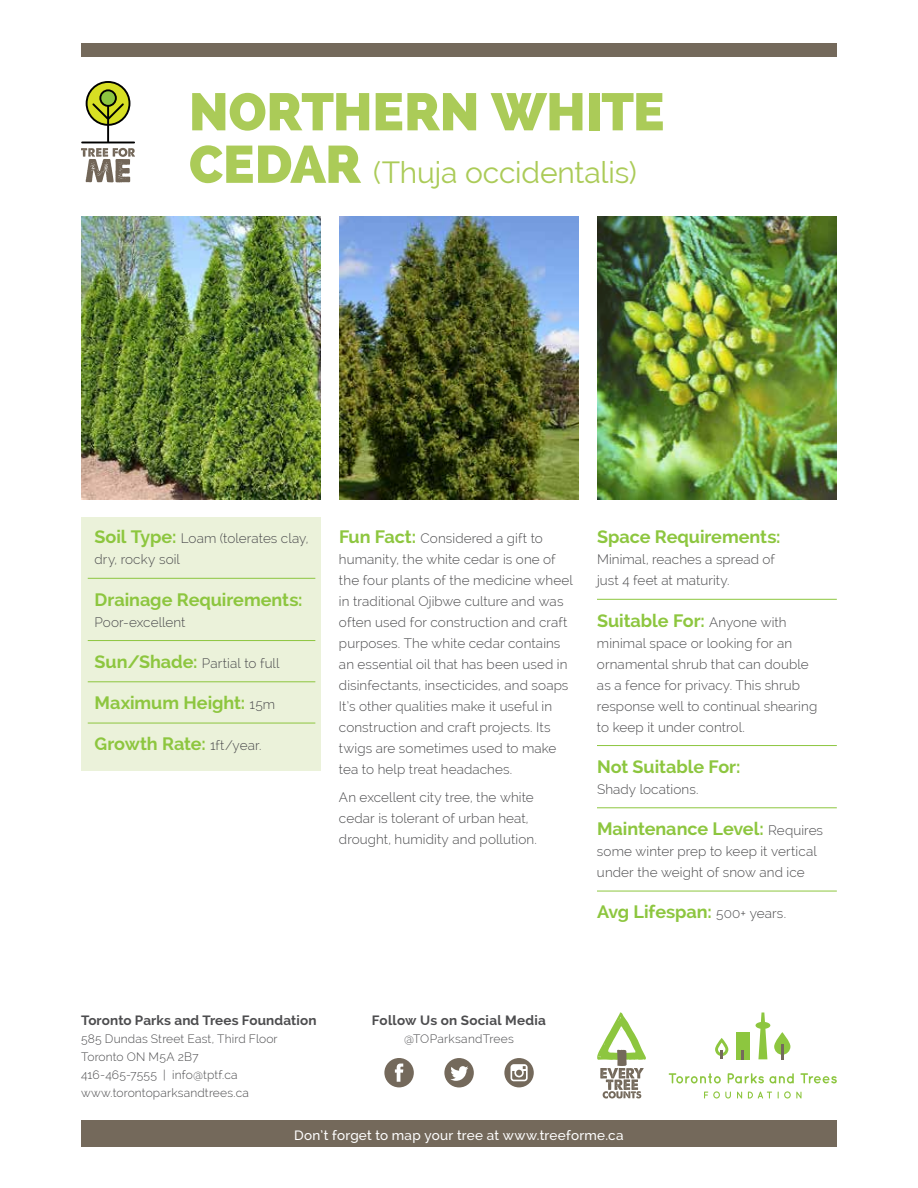
<style>
.page{position:relative;width:918px;height:1188px;background:#fff}
.page>*{position:absolute;margin:0;border:0;box-sizing:border-box;transform-origin:0 0}
.t1{font:800 52.5px "Raleway";letter-spacing:-.01em;color:#abcb58}
.t2{font:30px "Raleway";letter-spacing:-.005em;color:#abcb58}
.t3{font:700 18px "Raleway";color:#8dc63f}
.t4{font:300 13.5px/21px "Raleway";letter-spacing:.005em;color:#4d4d4f}
.t5{font:700 13.5px "Raleway";letter-spacing:.01em;color:#4d4d4f}
.t6{font:500 13.5px "Raleway";letter-spacing:.02em;color:#fff}
.t7{font:300 12px/18px "Raleway";letter-spacing:.015em;color:#4d4d4f}
.s1{font-weight:800;font-size:52.5px}
.s2{font-weight:700;font-size:18px;color:#8dc63f}
.s3{font-weight:300;font-size:13.5px;color:#4d4d4f}
</style>
<div class="page">
<svg style="left:704px;top:1091px;width:27px;height:8px"></svg>
<svg style="left:737px;top:1092px;width:5px;height:7px"></svg>
<svg style="left:748px;top:1092px;width:24px;height:7px"></svg>
<svg style="left:778px;top:1091px;width:24px;height:8px"></svg>
<svg style="left:669px;top:1073px;width:52px;height:10px"></svg>
<svg style="left:728px;top:1073px;width:66px;height:10px"></svg>
<svg style="left:800px;top:1073px;width:37px;height:10px"></svg>
<svg style="left:774px;top:1032px;width:16px;height:23px"></svg>
<hr style="left:781px;top:1044px;width:3px;height:15px;background:#74695b">
<svg style="left:756px;top:1013px;width:14px;height:46px"></svg>
<div style="left:736px;top:1032px;width:13px;height:27px;background:#8dc63f"></div>
<svg style="left:741px;top:1050px;width:3px;height:9px"></svg>
<svg style="left:715px;top:1038px;width:13px;height:21px"></svg>
<div style="left:81px;top:1120px;width:756px;height:28px;background:#74695b"></div>
<svg style="left:597px;top:1012px;width:49px;height:87px"></svg>
<svg style="left:384px;top:1058px;width:30px;height:29px"></svg>
<svg style="left:444px;top:1058px;width:30px;height:29px"></svg>
<svg style="left:504px;top:1058px;width:30px;height:29px"></svg>
<svg style="left:81px;top:81px;width:54px;height:101px"></svg>
<img style="left:81px;top:216px;width:240px;height:284px">
<img style="left:339px;top:216px;width:240px;height:284px">
<div style="left:81px;top:43px;width:756px;height:14px;background:#74695b"></div>
<img style="left:597px;top:216px;width:240px;height:284px">
<hr style="left:597px;top:599px;width:240px;height:1px;background:#8dc63f">
<hr style="left:597px;top:745px;width:240px;height:1px;background:#8dc63f">
<hr style="left:597px;top:807px;width:240px;height:1px;background:#8dc63f">
<hr style="left:597px;top:891px;width:240px;height:1px;background:#8dc63f">
<div style="left:81px;top:518px;width:240px;height:253px;background:#ebf2da"></div>
<hr style="left:88px;top:578px;width:227px;height:1px;background:#8dc63f">
<hr style="left:88px;top:640px;width:227px;height:1px;background:#8dc63f">
<hr style="left:88px;top:681px;width:227px;height:1px;background:#8dc63f">
<hr style="left:88px;top:723px;width:227px;height:1px;background:#8dc63f">
<h1 class="t1" style="left:189px;top:81px;width:477px">NORTHERN WHITE</h1>
<h2 class="t2" style="left:189px;top:155px;width:449px"><span class="s1">CEDAR</span> (Thuja occidentalis)</h2>
<p class="t4" style="left:94px;top:528px;width:215px"><span class="s2">Soil Type:</span> Loam (tolerates clay, dry, rocky soil</p>
<h3 class="t3" style="left:94px;top:589px;width:210px">Drainage Requirements:</h3>
<p class="t4" style="left:94px;top:611px;width:93px">Poor-excellent</p>
<p class="t4" style="left:94px;top:653px;width:187px"><span class="s2">Sun/Shade:</span> Partial to full</p>
<h3 class="t3" style="left:94px;top:693px;width:182px">Maximum Height: <span class="s3">15m</span></h3>
<h3 class="t3" style="left:94px;top:734px;width:168px">Growth Rate: <span class="s3">1ft/year.</span></h3>
<p class="t4" style="left:339px;top:528px;width:236px"><span class="s2">Fun Fact:</span> Considered a gift to humanity, the white cedar is one of the four plants of the medicine wheel in traditional Ojibwe culture and was often used for construction and craft purposes. The white cedar contains an essential oil that has been used in disinfectants, insecticides, and soaps It’s other qualities make it useful in construction and craft projects. Its twigs are sometimes used to make tea to help treat headaches.</p>
<p class="t4" style="left:339px;top:787px;width:199px">An excellent city tree, the white cedar is tolerant of urban heat, drought, humidity and pollution.</p>
<h3 class="t3" style="left:597px;top:527px;width:185px">Space Requirements:</h3>
<p class="t4" style="left:597px;top:549px;width:180px">Minimal, reaches a spread of just 4 feet at maturity.</p>
<h3 class="t3" style="left:597px;top:610px;width:191px">Suitable For: <span class="s3">Anyone with</span></h3>
<p class="t4" style="left:597px;top:632px;width:222px">minimal space or looking for an ornamental shrub that can double as a fence for privacy. This shrub response well to continual shearing to keep it under control.</p>
<h3 class="t3" style="left:597px;top:756px;width:145px">Not Suitable For:</h3>
<p class="t4" style="left:597px;top:779px;width:103px">Shady locations.</p>
<h3 class="t3" style="left:597px;top:819px;width:228px">Maintenance Level: <span class="s3">Requires</span></h3>
<p class="t4" style="left:597px;top:841px;width:221px">some winter prep to keep it vertical under the weight of snow and ice</p>
<h3 class="t3" style="left:597px;top:902px;width:191px">Avg Lifespan: <span class="s3">500+ years.</span></h3>
<p class="t5" style="left:81px;top:1013px;width:237px">Toronto Parks and Trees Foundation</p>
<p class="t7" style="left:81px;top:1030px;width:198px">585 Dundas Street East, Third Floor<br>Toronto ON M5A 2B7<br>416-465-7555 | info@tptf.ca www.torontoparksandtrees.ca</p>
<p class="t5" style="left:372px;top:1013px;width:176px">Follow Us on Social Media</p>
<p class="t7" style="left:404px;top:1030px;width:111px">@TOParksandTrees</p>
<p class="t6" style="left:294px;top:1127px;width:331px">Don’t forget to map your tree at www.treeforme.ca</p>
</div>
